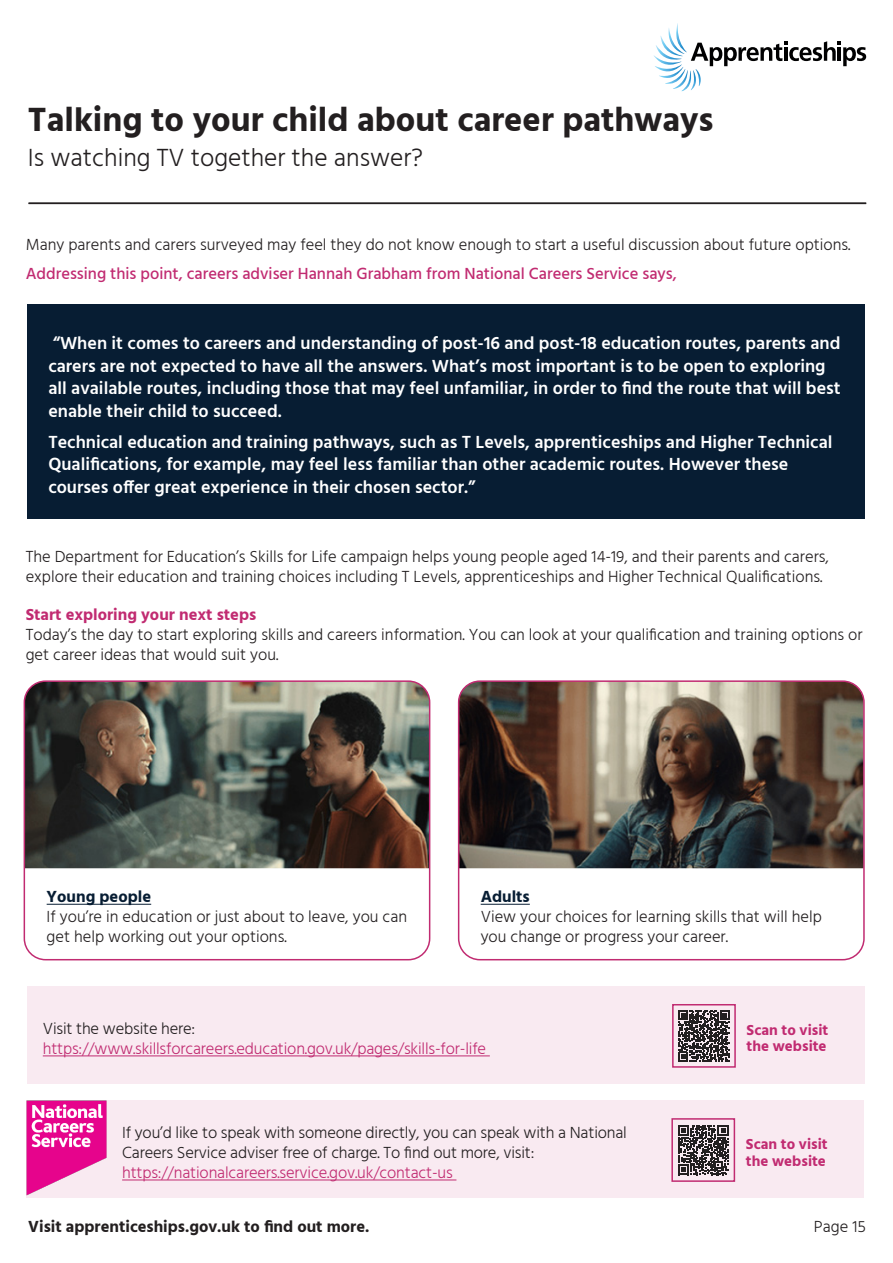
<style>
.page{position:relative;width:893px;height:1263px;background:#fff}
.page>*{position:absolute;margin:0;border:0;box-sizing:border-box;transform-origin:0 0}
.Page_title_heading{font:700 34.5px "Hind";color:#231f20}
.Page_title_heading-2{font:300 25.5px "Hind";color:#231f20}
.t1{font:600 18px/22.5px "Hind";color:#fff}
.TOC_body_text{font:300 16.5px/19.8px "Hind";color:#231f20}
.TOC_body_text-2{font:300 16.5px/19.8px "Hind";letter-spacing:-.01em;color:#c12b71}
.t2{font:500 16.5px "Hind";color:#c12b71}
.t3{font:700 16.5px "Hind";color:#231f20}
.t4{font:700 15px/16.5px "Hind";color:#c12b71}
.s1{font-weight:700;color:#c12b71}
.s2{font-weight:700;color:#071d33}
.s3{color:#231f20}
.s4{color:#c12b71}
</style>
<div class="page">
<img style="left:458px;top:683px;width:404px;height:185px">
<div style="left:458px;top:680px;width:407px;height:280px;border:2px solid #c12b71;border-radius:21px"></div>
<img style="left:24px;top:683px;width:406px;height:185px">
<div style="left:24px;top:680px;width:406px;height:280px;border:2px solid #c12b71;border-radius:21px"></div>
<div style="left:27px;top:304px;width:838px;height:215px;background:#071d33"></div>
<div style="left:27px;top:986px;width:838px;height:98px;background:#f9eaf1"></div>
<hr style="left:43px;top:1055px;width:447px;height:1px;background:#c12b71">
<svg style="left:678px;top:1010px;width:51px;height:51px"></svg>
<div style="left:672px;top:1004px;width:64px;height:64px;border:2px solid #c12b71"></div>
<div style="left:26px;top:1101px;width:838px;height:97px;background:#f9eaf1"></div>
<img style="left:26px;top:1101px;width:81px;height:95px">
<hr style="left:122px;top:1179px;width:334px;height:1px;background:#c12b71">
<svg style="left:678px;top:1125px;width:50px;height:50px"></svg>
<div style="left:671px;top:1118px;width:64px;height:64px;border:2px solid #c12b71"></div>
<hr style="left:47px;top:904px;width:104px;height:1px;background:#071d33">
<hr style="left:481px;top:904px;width:49px;height:1px;background:#071d33">
<svg style="left:654px;top:23px;width:212px;height:68px"></svg>
<hr style="left:838px;top:47px;width:3px;height:14px;background:#000001">
<hr style="left:29px;top:203px;width:837px;height:1px;background:#231f20">
<p class="Page_title_heading" style="left:28px;top:99px;width:687px">Talking to your child about career pathways</p>
<p class="Page_title_heading-2" style="left:28px;top:140px;width:396px">Is watching TV together the answer?</p>
<p class="TOC_body_text" style="left:26px;top:236px;width:826px">Many parents and carers surveyed may feel they do not know enough to start a useful discussion about future options.</p>
<p class="t2" style="left:26px;top:262px;width:653px">Addressing this point, careers adviser Hannah Grabham from National Careers Service says,</p>
<p class="t1" style="left:48px;top:333px;width:794px">“When it comes to careers and understanding of post-16 and post-18 education routes, parents and carers are not expected to have all the answers. What’s most important is to be open to exploring all available routes, including those that may feel unfamiliar, in order to find the route that will best enable their child to succeed.</p>
<p class="t1" style="left:48px;top:432px;width:786px">Technical education and training pathways, such as T Levels, apprenticeships and Higher Technical<br>Qualifications, for example, may feel less familiar than other academic routes. However these courses offer great experience in their chosen sector.”</p>
<p class="TOC_body_text" style="left:26px;top:547px;width:805px">The Department for Education’s Skills for Life campaign helps young people aged 14-19, and their parents and carers, explore their education and training choices including T Levels, apprenticeships and Higher Technical Qualifications.</p>
<p class="TOC_body_text" style="left:26px;top:605px;width:838px"><span class="s1">Start exploring your next steps<br></span>Today’s the day to start exploring skills and careers information. You can look at your qualification and training options or get career ideas that would suit you.</p>
<p class="TOC_body_text" style="left:47px;top:888px;width:362px"><span class="s2">Young people<br></span>If you’re in education or just about to leave, you can get help working out your options.</p>
<p class="TOC_body_text" style="left:481px;top:888px;width:343px"><span class="s2">Adults<br></span>View your choices for learning skills that will help you change or progress your career.</p>
<p class="TOC_body_text-2" style="left:43px;top:1019px;width:445px"><span class="s3">Visit the website here: </span>https://www.skillsforcareers.education.gov.uk/pages/skills-for-life</p>
<p class="t4" style="left:747px;top:1021px;width:83px">Scan to visit the website</p>
<p class="TOC_body_text" style="left:122px;top:1124px;width:506px">If you’d like to speak with someone directly, you can speak with a National<br>Careers Service adviser free of charge. To find out more, visit: <span class="s4">https://nationalcareers.service.gov.uk/contact-us</span></p>
<p class="t4" style="left:746px;top:1136px;width:83px">Scan to visit the website</p>
<p class="t3" style="left:28px;top:1217px;width:343px">Visit apprenticeships.gov.uk to find out more.</p>
<p class="TOC_body_text" style="left:814px;top:1218px;width:53px">Page 15</p>
</div>
